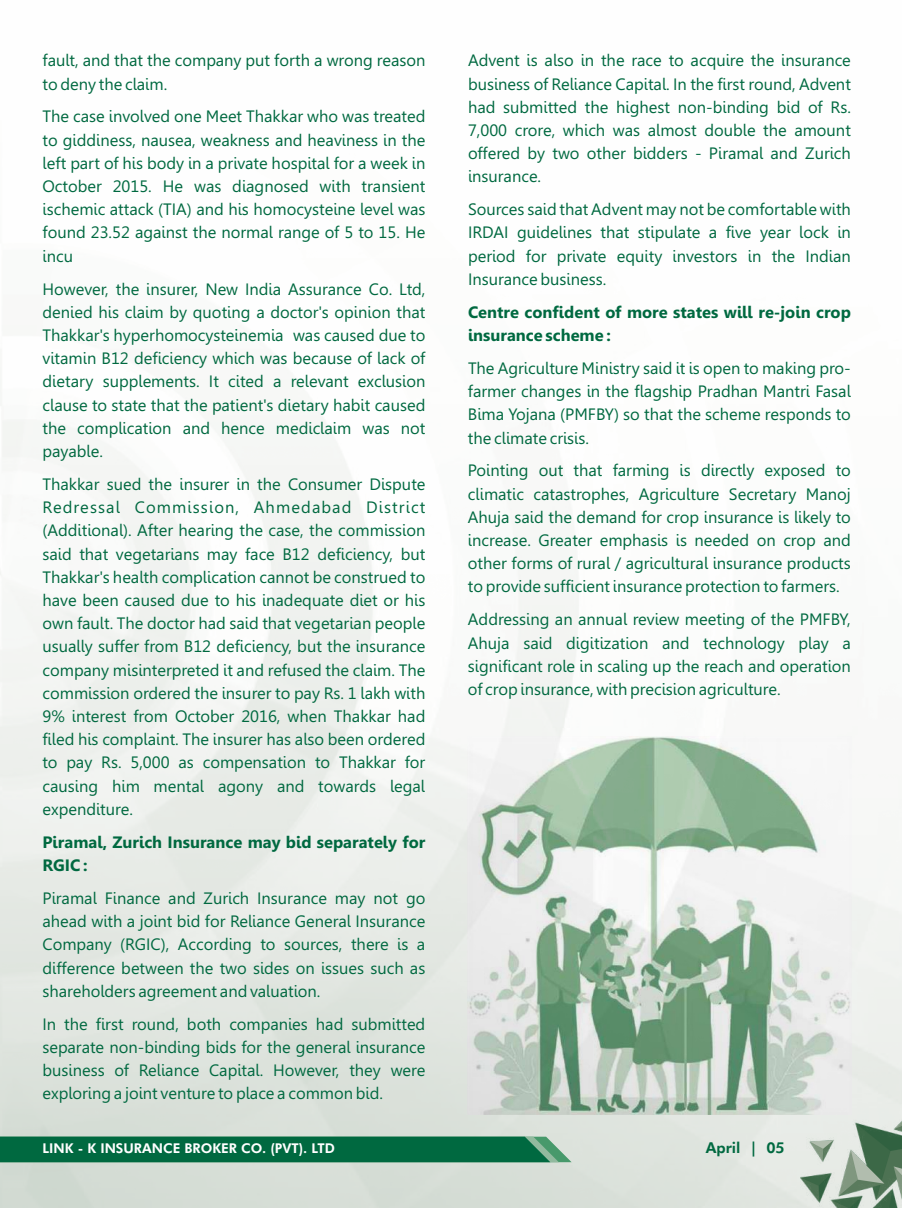
<style>
.page{position:relative;width:902px;height:1208px;background:#fff}
.page>*{position:absolute;margin:0;border:0;box-sizing:border-box;transform-origin:0 0}
.t1{font:16.5px/23.2px "Gisha";color:#006940;text-align:justify}
.t2{font:700 16.5px/23.2px "Gisha";color:#006940}
.t3{font:800 15px "Futura BT";color:#006940}
.t4{font:800 13.5px "Futura BT";color:#fff}
</style>
<div class="page">
<img style="left:800px;top:1108px;width:101px;height:100px">
<svg style="left:0;top:1136px;width:571px;height:26px;background:#0c7048"></svg>
<img style="left:468px;top:736px;width:383px;height:378px">
<p class="t1" style="left:43px;top:50px;width:384px">fault, and that the company put forth a wrong reason to deny the claim.</p>
<p class="t1" style="left:43px;top:107px;width:384px">The case involved one Meet Thakkar who was treated to giddiness, nausea, weakness and heaviness in the left part of his body in a private hospital for a week in October 2015. He was diagnosed with transient ischemic attack (TIA) and his homocysteine level was found 23.52 against the normal range of 5 to 15. He incu</p>
<p class="t1" style="left:42px;top:279px;width:384px">However, the insurer, New India Assurance Co. Ltd, denied his claim by quoting a doctor's opinion that Thakkar's hyperhomocysteinemia was caused due to vitamin B12 deficiency which was because of lack of dietary supplements. It cited a relevant exclusion clause to state that the patient's dietary habit caused the complication and hence mediclaim was not payable.</p>
<p class="t1" style="left:42px;top:474px;width:384px">Thakkar sued the insurer in the Consumer Dispute Redressal Commission, Ahmedabad District (Additional). After hearing the case, the commission said that vegetarians may face B12 deficiency, but Thakkar's health complication cannot be construed to have been caused due to his inadequate diet or his own fault. The doctor had said that vegetarian people usually suffer from B12 deficiency, but the insurance company misinterpreted it and refused the claim. The commission ordered the insurer to pay Rs. 1 lakh with 9% interest from October 2016, when Thakkar had filed his complaint. The insurer has also been ordered to pay Rs. 5,000 as compensation to Thakkar for causing him mental agony and towards legal expenditure.</p>
<p class="t2" style="left:42px;top:832px;width:384px">Piramal, Zurich Insurance may bid separately for<br>RGIC :</p>
<p class="t1" style="left:42px;top:888px;width:384px">Piramal Finance and Zurich Insurance may not go ahead with a joint bid for Reliance General Insurance Company (RGIC), According to sources, there is a difference between the two sides on issues such as shareholders agreement and valuation.</p>
<p class="t1" style="left:42px;top:1013px;width:384px">In the first round, both companies had submitted separate non-binding bids for the general insurance business of Reliance Capital. However, they were exploring a joint venture to place a common bid.</p>
<p class="t1" style="left:468px;top:50px;width:384px">Advent is also in the race to acquire the insurance business of Reliance Capital. In the first round, Advent had submitted the highest non-binding bid of Rs.<br>7,000 crore, which was almost double the amount offered by two other bidders - Piramal and Zurich insurance.</p>
<p class="t1" style="left:468px;top:199px;width:384px">Sources said that Advent may not be comfortable with IRDAI guidelines that stipulate a five year lock in period for private equity investors in the Indian Insurance business.</p>
<p class="t2" style="left:468px;top:302px;width:384px">Centre confident of more states will re-join crop insurance scheme :</p>
<p class="t1" style="left:468px;top:358px;width:384px">The Agriculture Ministry said it is open to making pro&shy;farmer changes in the flagship Pradhan Mantri Fasal Bima Yojana (PMFBY) so that the scheme responds to the climate crisis.</p>
<p class="t1" style="left:468px;top:460px;width:384px">Pointing out that farming is directly exposed to climatic catastrophes, Agriculture Secretary Manoj Ahuja said the demand for crop insurance is likely to increase. Greater emphasis is needed on crop and other forms of rural / agricultural insurance products to provide sufficient insurance protection to farmers.</p>
<p class="t1" style="left:468px;top:609px;width:384px">Addressing an annual review meeting of the PMFBY, Ahuja said digitization and technology play a significant role in scaling up the reach and operation of crop insurance, with precision agriculture.</p>
<p class="t4" style="left:43px;top:1142px;width:294px">LINK - K INSURANCE BROKER CO. (PVT). LTD</p>
<p class="t3" style="left:705px;top:1142px;width:80px">April | 05</p>
</div>
